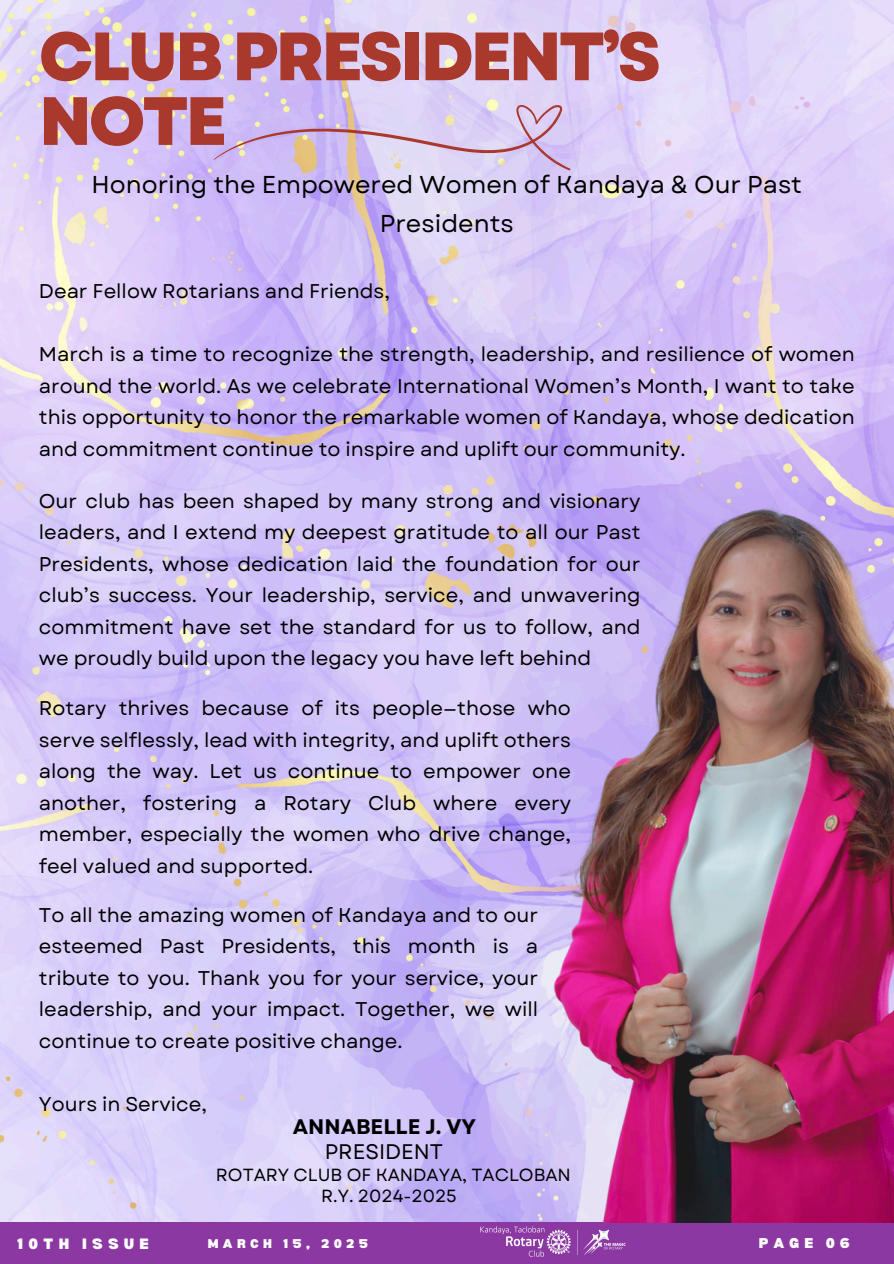
<style>
.page{position:relative;width:894px;height:1264px;background:#fff}
.page>*{position:absolute;margin:0;border:0;box-sizing:border-box;transform-origin:0 0}
.t1{font:800 68.1px/64.7px "Garet";letter-spacing:-.05em;color:#aa392d}
.t2{font:24.3px/39.3px "Garet";color:#000;text-align:center}
.t3{font:700 21px "Garet";color:#000}
.t4{font:21px "Garet";color:#000}
.t5{font:19.8px/31.5px "Garet";color:#000;text-align:justify}
.t6{font:17.55px "Garet";color:#000}
.t7{font:900 14.7px "Bernoru";letter-spacing:.35em;color:#fff}
.t8{font:900 13.95px "Bernoru";letter-spacing:.35em;color:#fffefe}
.t9{font:900 12.45px "Bernoru";letter-spacing:.35em;color:#fff}
</style>
<div class="page">
<img style="left:0;top:0;width:893px;height:1222px">
<div style="left:0;top:1222px;width:893px;height:41px;background:#8c38a3"></div>
<img style="left:538px;top:489px;width:355px;height:733px">
<svg style="left:213px;top:104px;width:357px;height:67px;background:#d4c0e4"></svg>
<img style="left:471px;top:1220px;width:163px;height:37px">
<h6 class="t1" style="left:39px;top:24px;width:623px">CLUB PRESIDENT’S<br>NOTE</h6>
<h6 class="t2" style="left:91px;top:164px;width:712px">Honoring the Empowered Women of Kandaya &amp; Our Past<br>Presidents</h6>
<p class="t5" style="left:39px;top:276px;width:352px">Dear Fellow Rotarians and Friends,</p>
<h6 class="t5" style="left:39px;top:339px;width:817px">March is a time to recognize the strength, leadership, and resilience of women around the world. As we celebrate International Women’s Month, I want to take this opportunity to honor the remarkable women of Kandaya, whose dedication and commitment continue to inspire and uplift our community.</h6>
<h6 class="t5" style="left:39px;top:485px;width:603px">Our club has been shaped by many strong and visionary leaders, and I extend my deepest gratitude to all our Past Presidents, whose dedication laid the foundation for our club’s success. Your leadership, service, and unwavering commitment have set the standard for us to follow, and we proudly build upon the legacy you have left behind</h6>
<h6 class="t5" style="left:39px;top:692px;width:533px">Rotary thrives because of its people—those who serve selflessly, lead with integrity, and uplift others along the way. Let us continue to empower one another, fostering a Rotary Club where every member, especially the women who drive change, feel valued and supported.</h6>
<h6 class="t5" style="left:39px;top:899px;width:500px">To all the amazing women of Kandaya and to our esteemed Past Presidents, this month is a tribute to you. Thank you for your service, your leadership, and your impact. Together, we will continue to create positive change.</h6>
<h4 class="t5" style="left:39px;top:1088px;width:169px">Yours in Service,</h4>
<h5 class="t3" style="left:293px;top:1111px;width:185px">ANNABELLE J. VY</h5>
<h5 class="t4" style="left:325px;top:1136px;width:120px">PRESIDENT</h5>
<p class="t6" style="left:321px;top:1183px;width:137px">R.Y. 2024-2025</p>
<h2 class="t6" style="left:216px;top:1161px;width:356px">ROTARY CLUB OF KANDAYA, TACLOBAN</h2>
<h1 class="t7" style="left:17px;top:1234px;width:133px">10TH ISSUE</h1>
<p class="t9" style="left:208px;top:1236px;width:162px">MARCH 15, 2025</p>
<h3 class="t8" style="left:758px;top:1235px;width:92px">PAGE 06</h3>
</div>
